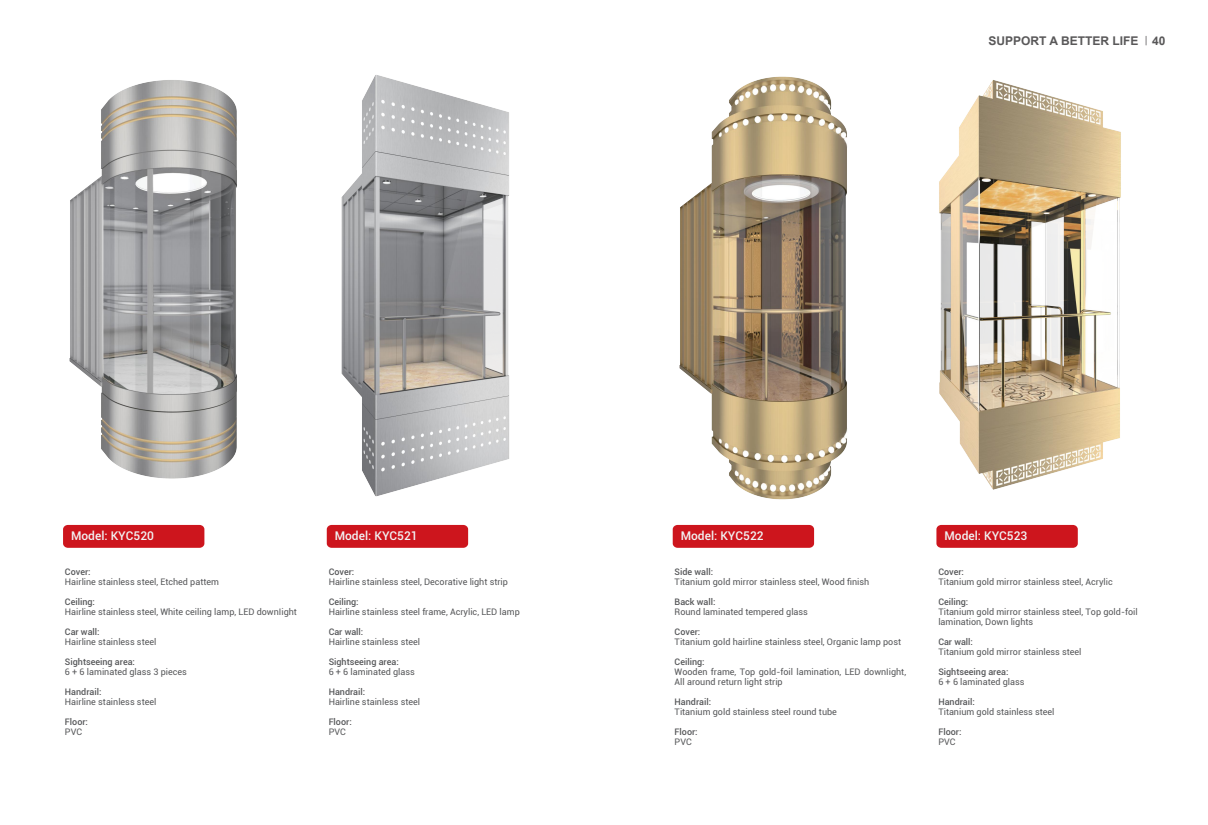
<style>
.page{position:relative;width:1208px;height:825px;background:#fff}
.page>*{position:absolute;margin:0;border:0;box-sizing:border-box;transform-origin:0 0}
.t1{font:500 12px "Roboto";color:#f2f3f4}
.t2{font:700 12px "Arial";color:#595859}
.t3{font:9px/10px "Roboto";color:#57585a}
.t4{font:500 9px "Roboto";color:#57585a}
</style>
<div class="page">
<div style="left:63px;top:525px;width:141px;height:23px;background:#cd151d;border-radius:5px"></div>
<div style="left:327px;top:525px;width:141px;height:23px;background:#cd151d;border-radius:5px"></div>
<div style="left:672px;top:525px;width:142px;height:23px;background:#cd151d;border-radius:5px"></div>
<div style="left:936px;top:525px;width:141px;height:23px;background:#cd151d;border-radius:5px"></div>
<img style="left:939px;top:80px;width:182px;height:410px">
<img style="left:679px;top:76px;width:168px;height:424px">
<img style="left:341px;top:75px;width:168px;height:422px">
<img style="left:69px;top:80px;width:168px;height:399px">
<h1 class="t2" style="left:988px;top:32px;width:178px">SUPPORT A BETTER LIFE 40</h1>
<h1 class="t1" style="left:71px;top:528px;width:84px">Model: KYC520</h1>
<p class="t4" style="left:65px;top:566px;width:27px">Cover:</p>
<p class="t3" style="left:65px;top:577px;width:156px">Hairline stainless steel, Etched pattem</p>
<p class="t4" style="left:65px;top:596px;width:32px">Ceiling:</p>
<p class="t3" style="left:65px;top:607px;width:233px">Hairline stainless steel, White ceiling lamp, LED downIight</p>
<p class="t4" style="left:65px;top:626px;width:36px">Car wall:</p>
<p class="t3" style="left:65px;top:637px;width:93px">Hairline stainless steel</p>
<p class="t4" style="left:65px;top:656px;width:72px">Sightseeing area:</p>
<p class="t3" style="left:65px;top:667px;width:123px">6 + 6 laminated glass 3 pieces</p>
<p class="t4" style="left:65px;top:686px;width:38px">Handrail:</p>
<p class="t3" style="left:65px;top:697px;width:93px">Hairline stainless steel</p>
<p class="t4" style="left:65px;top:716px;width:25px">Floor:</p>
<p class="t3" style="left:65px;top:727px;width:19px">PVC</p>
<h1 class="t1" style="left:335px;top:528px;width:84px">Model: KYC521</h1>
<p class="t4" style="left:329px;top:566px;width:27px">Cover:</p>
<p class="t3" style="left:329px;top:577px;width:181px">Hairline stainless steel, Decorative light strip</p>
<p class="t4" style="left:329px;top:596px;width:32px">Ceiling:</p>
<p class="t3" style="left:329px;top:607px;width:193px">Hairline stainless steel frame, Acrylic, LED lamp</p>
<p class="t4" style="left:329px;top:626px;width:36px">Car wall:</p>
<p class="t3" style="left:329px;top:637px;width:93px">Hairline stainless steel</p>
<p class="t4" style="left:329px;top:656px;width:72px">Sightseeing area:</p>
<p class="t3" style="left:329px;top:667px;width:88px">6 + 6 laminated glass</p>
<p class="t4" style="left:329px;top:686px;width:38px">Handrail:</p>
<p class="t3" style="left:329px;top:697px;width:93px">Hairline stainless steel</p>
<p class="t4" style="left:329px;top:716px;width:25px">Floor:</p>
<p class="t3" style="left:329px;top:727px;width:19px">PVC</p>
<h1 class="t1" style="left:680px;top:528px;width:84px">Model: KYC522</h1>
<p class="t4" style="left:674px;top:566px;width:40px">Side wall:</p>
<p class="t3" style="left:674px;top:577px;width:196px">Titanium gold mirror stainless steel, Wood finish</p>
<p class="t4" style="left:674px;top:596px;width:42px">Back wall:</p>
<p class="t3" style="left:674px;top:607px;width:135px">Round laminated tempered glass</p>
<p class="t4" style="left:674px;top:626px;width:27px">Cover:</p>
<p class="t3" style="left:674px;top:637px;width:228px">Titanium gold hairline stainless steel, Organic lamp post</p>
<p class="t4" style="left:674px;top:656px;width:32px">Ceiling:</p>
<p class="t3" style="left:674px;top:667px;width:233px">Wooden frame, Top gold-foil lamination, LED downIight,<br>All around return light strip</p>
<p class="t4" style="left:674px;top:696px;width:38px">Handrail:</p>
<p class="t3" style="left:674px;top:707px;width:164px">Titanium gold stainless steel round tube</p>
<p class="t4" style="left:674px;top:726px;width:25px">Floor:</p>
<p class="t3" style="left:674px;top:737px;width:19px">PVC</p>
<h1 class="t1" style="left:944px;top:528px;width:84px">Model: KYC523</h1>
<p class="t4" style="left:938px;top:566px;width:27px">Cover:</p>
<p class="t3" style="left:938px;top:577px;width:176px">Titanium gold mirror stainless steel, Acrylic</p>
<p class="t4" style="left:938px;top:596px;width:32px">Ceiling:</p>
<p class="t3" style="left:938px;top:607px;width:201px">Titanium gold mirror stainless steel, Top gold-foil lamination, Down lights</p>
<p class="t4" style="left:938px;top:636px;width:36px">Car wall:</p>
<p class="t3" style="left:938px;top:647px;width:145px">Titanium gold mirror stainless steel</p>
<p class="t4" style="left:938px;top:666px;width:72px">Sightseeing area:</p>
<p class="t3" style="left:938px;top:677px;width:88px">6 + 6 laminated glass</p>
<p class="t4" style="left:938px;top:696px;width:38px">Handrail:</p>
<p class="t3" style="left:938px;top:707px;width:118px">Titanium gold stainless steel</p>
<p class="t4" style="left:938px;top:726px;width:25px">Floor:</p>
<p class="t3" style="left:938px;top:737px;width:19px">PVC</p>
</div>
